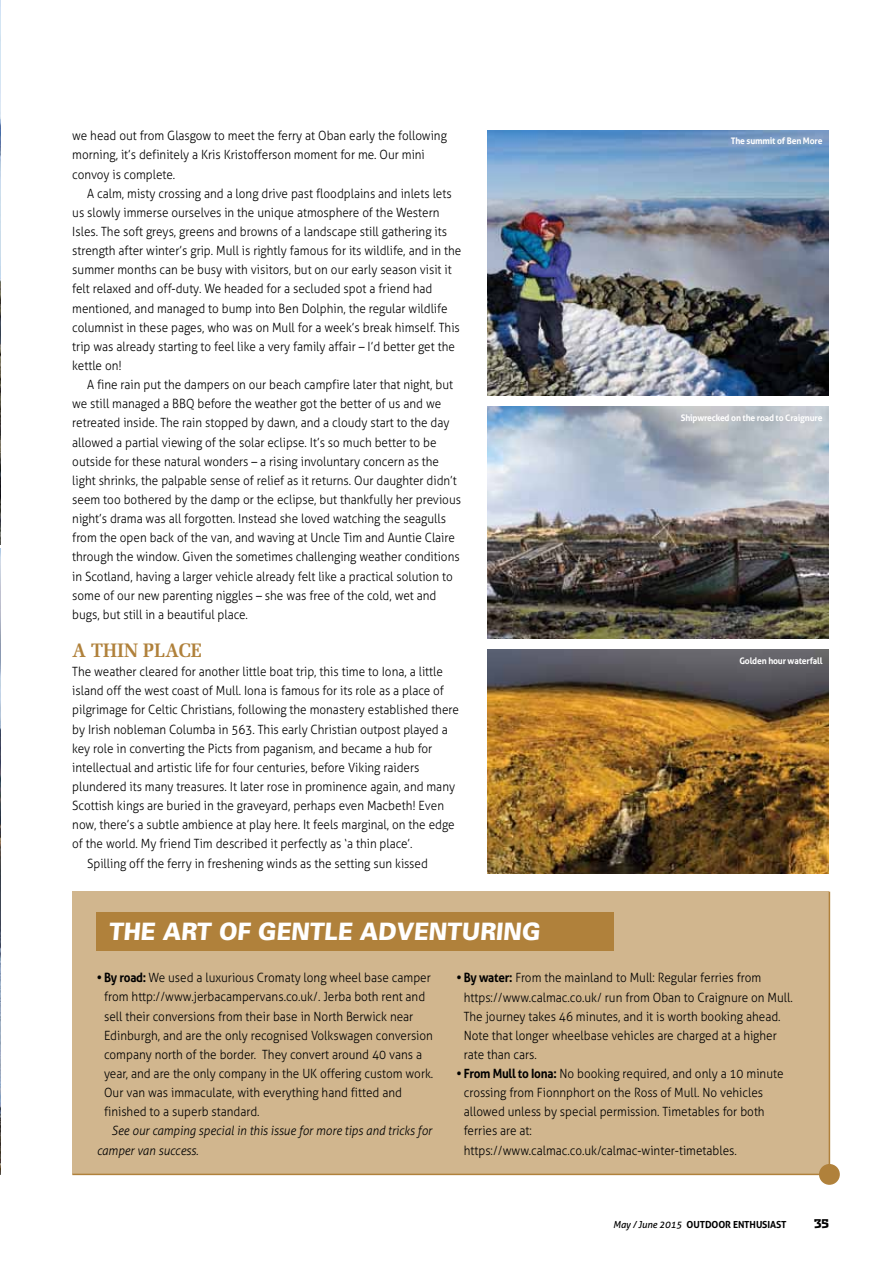
<style>
.page{position:relative;width:893px;height:1263px;background:#fff}
.page>*{position:absolute;margin:0;border:0;box-sizing:border-box;transform-origin:0 0}
.t1{font:900 24px "Univers";color:#fff;scale:.92 1}
.t2{font:700 19.5px "Melior";color:#b0813b;scale:.92 1}
.t3{font:300 12.75px/19.2px "Aller";color:#000;scale:.92 1}
.t4{font:italic 300 12.75px/19.2px "Aller";color:#000;scale:.92 1}
.t5{font:900 12px "Dispatch Cond";color:#000}
.t6{font:700 9.75px "Aller";letter-spacing:-.01em;color:#000}
.t7{font:700 9px "Aller";letter-spacing:-.02em;color:#fff;scale:.95 1}
.s1{font-weight:700}
.s2{font-weight:400;font-style:italic}
</style>
<div class="page">
<div style="left:72px;top:892px;width:757px;height:282px;background:#d1b68e"></div>
<div style="left:97px;top:912px;width:517px;height:38px;background:#b0813b"></div>
<img style="left:0;top:0;width:1px;height:544px">
<img style="left:0;top:548px;width:1px;height:626px">
<img style="left:488px;top:130px;width:341px;height:266px">
<img style="left:488px;top:406px;width:341px;height:233px">
<img style="left:488px;top:649px;width:341px;height:224px">
<div style="left:819px;top:1164px;width:21px;height:21px;background:#b0813b;border-radius:50%"></div>
<hr style="left:72px;top:1174px;width:757px;height:1px;background:#b0813b">
<hr style="left:829px;top:892px;width:1px;height:283px;background:#b0813b">
<p class="t3" style="left:72px;top:126px;width:409px">we head out from Glasgow to meet the ferry at Oban early the following morning, it’s definitely a Kris Kristofferson moment for me. Our mini convoy is complete.</p>
<p class="t3" style="left:72px;top:184px;width:424px;text-indent:15px">A calm, misty crossing and a long drive past floodplains and inlets lets us slowly immerse ourselves in the unique atmosphere of the Western Isles. The soft greys, greens and browns of a landscape still gathering its strength after winter’s grip. Mull is rightly famous for its wildlife, and in the summer months can be busy with visitors, but on our early season visit it felt relaxed and off-duty. We headed for a secluded spot a friend had mentioned, and managed to bump into Ben Dolphin, the regular wildlife columnist in these pages, who was on Mull for a week’s break himself. This trip was already starting to feel like a very family affair – I’d better get the kettle on!</p>
<p class="t3" style="left:72px;top:375px;width:424px;text-indent:15px">A fine rain put the dampers on our beach campfire later that night, but we still managed a BBQ before the weather got the better of us and we retreated inside. The rain stopped by dawn, and a cloudy start to the day allowed a partial viewing of the solar eclipse. It’s so much better to be outside for these natural wonders – a rising involuntary concern as the light shrinks, the palpable sense of relief as it returns. Our daughter didn’t seem too bothered by the damp or the eclipse, but thankfully her previous night’s drama was all forgotten. Instead she loved watching the seagulls from the open back of the van, and waving at Uncle Tim and Auntie Claire through the window. Given the sometimes challenging weather conditions in Scotland, having a larger vehicle already felt like a practical solution to some of our new parenting niggles – she was free of the cold, wet and bugs, but still in a beautiful place.</p>
<h2 class="t2" style="left:72px;top:639px;width:142px">A THIN PLACE</h2>
<p class="t3" style="left:72px;top:662px;width:404px">The weather cleared for another little boat trip, this time to Iona, a little</p>
<p class="t3" style="left:72px;top:681px;width:405px">island off the west coast of Mull. Iona is famous for its role as a place of</p>
<p class="t3" style="left:72px;top:700px;width:422px">pilgrimage for Celtic Christians, following the monastery established there</p>
<p class="t3" style="left:72px;top:719px;width:410px">by Irish nobleman Columba in 563. This early Christian outpost played a</p>
<p class="t3" style="left:72px;top:739px;width:393px">key role in converting the Picts from paganism, and became a hub for</p>
<p class="t3" style="left:72px;top:758px;width:379px">intellectual and artistic life for four centuries, before Viking raiders</p>
<p class="t3" style="left:72px;top:777px;width:418px">plundered its many treasures. It later rose in prominence again, and many</p>
<p class="t3" style="left:72px;top:796px;width:406px">Scottish kings are buried in the graveyard, perhaps even Macbeth! Even</p>
<p class="t3" style="left:72px;top:815px;width:417px">now, there’s a subtle ambience at play here. It feels marginal, on the edge</p>
<p class="t3" style="left:72px;top:834px;width:371px">of the world. My friend Tim described it perfectly as ‘a thin place’.</p>
<p class="t3" style="left:87px;top:853px;width:372px">Spilling off the ferry in freshening winds as the setting sun kissed</p>
<h1 class="t1" style="left:108px;top:917px;width:473px">THE ART OF GENTLE ADVENTURING</h1>
<p class="t7" style="left:731px;top:135px;width:98px">The summit of Ben More</p>
<p class="t7" style="left:681px;top:412px;width:151px">Shipwrecked on the road to Craignure</p>
<p class="t7" style="left:739px;top:655px;width:89px">Golden hour waterfall</p>
<p class="t3" style="left:104px;top:968px;width:359px;text-indent:-7px"><span class="s1">• By road:</span> We used a luxurious Cromaty long wheel base camper from http://www.jerbacampervans.co.uk/. Jerba both rent and sell their conversions from their base in North Berwick near Edinburgh, and are the only recognised Volkswagen conversion company north of the border. They convert around 40 vans a year, and are the only company in the UK offering custom work.<br>Our van was immaculate, with everything hand fitted and finished to a superb standard.</p>
<p class="t4" style="left:97px;top:1121px;width:366px;text-indent:15px">See our camping special in this issue for more tips and tricks for camper van success.</p>
<p class="t3" style="left:464px;top:968px;width:359px;text-indent:-7px"><span class="s1">• By water:</span> From the mainland to Mull: Regular ferries from https://www.calmac.co.uk/ run from Oban to Craignure on Mull.<br>The journey takes 46 minutes, and it is worth booking ahead.<br>Note that longer wheelbase vehicles are charged at a higher rate than cars.</p>
<p class="t3" style="left:464px;top:1064px;width:349px;text-indent:-7px"><span class="s1">• From Mull to Iona:</span> No booking required, and only a 10 minute crossing from Fionnphort on the Ross of Mull. No vehicles allowed unless by special permission. Timetables for both ferries are at: https://www.calmac.co.uk/calmac-winter-timetables.</p>
<p class="t6" style="left:613px;top:1219px;width:175px"><span class="s2">May / June 2015</span> outdoor enthusiast</p>
<p class="t5" style="left:814px;top:1216px;width:16px">35</p>
</div>
